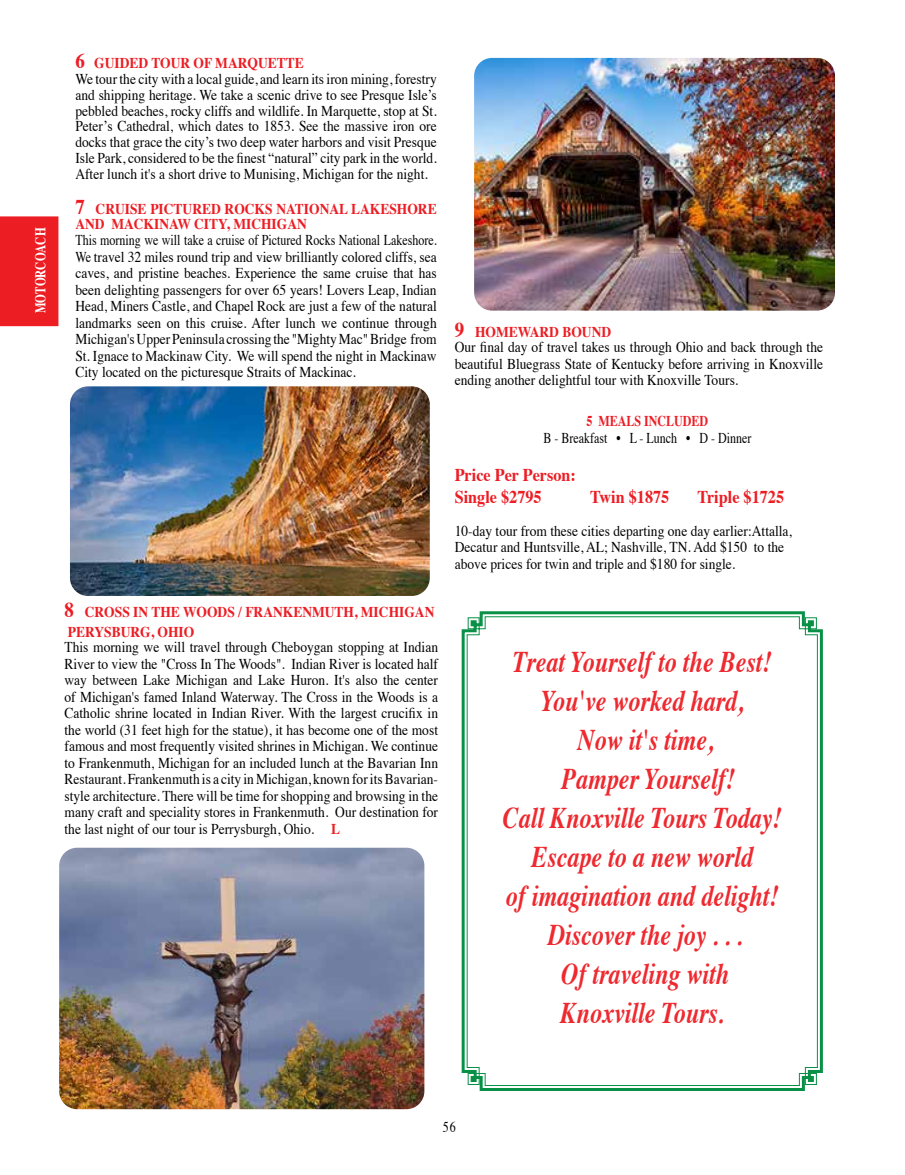
<style>
.page{position:relative;width:905px;height:1175px;background:#fff}
.page>*{position:absolute;margin:0;border:0;box-sizing:border-box;transform-origin:0 0}
.t1{font:italic 700 30px/39px "Times";color:#ee292f;text-align:center;scale:.8 1}
.t2{font:700 18px/21.6px "Times";color:#ed1d24;scale:.9 1}
.t3{font:15px/16.5px "Times";color:#000;scale:.9 1}
.t4{font:15px/16.5px "Times";color:#000;text-align:justify;scale:.8 1}
.t5{font:700 15px/15px "Times";color:#ed1d24;scale:.9 1}
.t6{font:700 15px "Times";color:#ed1d24;scale:.8 1}
.t7{font:700 15px "Times";color:#fff;scale:.75 1}
.s1{font-weight:700;font-size:21px;color:#ed1d24}
.s2{font-weight:700;color:#ed1d24}
.s3{font-size:21px}
</style>
<div class="page">
<svg style="left:461px;top:611px;width:362px;height:480px"></svg>
<svg style="left:466px;top:616px;width:352px;height:470px"></svg>
<img style="left:59px;top:847px;width:365px;height:262px">
<img style="left:70px;top:386px;width:360px;height:210px">
<div style="left:0;top:217px;width:58px;height:109px;background:#ed1d24"></div>
<img style="left:474px;top:58px;width:361px;height:252px">
<p class="t7" style="left:34px;top:313px;width:115px;rotate:-90deg">MOTORCOACH</p>
<p class="t3" style="left:75px;top:57px;width:403px;line-height:15.8px"><span class="s1">6</span> <span class="s2">GUIDED TOUR OF MARQUETTE<br></span>We tour the city with a local guide, and learn its iron mining, forestry and shipping heritage. We take a scenic drive to see Presque Isle’s pebbled beaches, rocky cliffs and wildlife. In Marquette, stop at St.<br>Peter’s Cathedral, which dates to 1853. See the massive iron ore docks that grace the city’s two deep water harbors and visit Presque Isle Park, considered to be the finest “natural” city park in the world.<br>After lunch it's a short drive to Munising, Michigan for the night.</p>
<p class="t5" style="left:75px;top:202px;width:403px"><span class="s3">7</span> CRUISE PICTURED ROCKS NATIONAL LAKESHORE<br>AND MACKINAW CITY, MICHIGAN</p>
<p class="t4" style="left:75px;top:233px;width:453px">This morning we will take a cruise of Pictured Rocks National Lakeshore.<br>We travel 32 miles round trip and view brilliantly colored cliffs, sea caves, and pristine beaches. Experience the same cruise that has been delighting passengers for over 65 years! Lovers Leap, Indian Head, Miners Castle, and Chapel Rock are just a few of the natural landmarks seen on this cruise. After lunch we continue through Michigan's Upper Peninsula crossing the "Mighty Mac" Bridge from St. Ignace to Mackinaw City. We will spend the night in Mackinaw City located on the picturesque Straits of Mackinac.</p>
<p class="t5" style="left:65px;top:603px;width:412px;line-height:20.2px"><span class="s3">8</span> CROSS IN THE WOODS / FRANKENMUTH, MICHIGAN<br>PERYSBURG, OHIO</p>
<p class="t3" style="left:65px;top:640px;width:416px;text-align:justify">This morning we will travel through Cheboygan stopping at Indian River to view the "Cross In The Woods". Indian River is located half way between Lake Michigan and Lake Huron. It's also the center of Michigan's famed Inland Waterway. The Cross in the Woods is a Catholic shrine located in Indian River. With the largest crucifix in the world (31 feet high for the statue), it has become one of the most famous and most frequently visited shrines in Michigan. We continue to Frankenmuth, Michigan for an included lunch at the Bavarian Inn Restaurant. Frankenmuth is a city in Michigan, known for its Bavarian&shy;style architecture. There will be time for shopping and browsing in the many craft and speciality stores in Frankenmuth. Our destination for the last night of our tour is Perrysburgh, Ohio. <span class="s2">L</span></p>
<p class="t3" style="left:454px;top:326px;width:411px;line-height:15px"><span class="s1">9</span> <span class="s2">HOMEWARD BOUND<br></span>Our final day of travel takes us through Ohio and back through the</p>
<p class="t3" style="left:454px;top:357px;width:411px">beautiful Bluegrass State of Kentucky before arriving in Knoxville ending another delightful tour with Knoxville Tours.</p>
<p class="t6" style="left:586px;top:415px;width:154px">5 MEALS INCLUDED</p>
<p class="t4" style="left:543px;top:431px;width:261px">B - Breakfast • L - Lunch • D - Dinner</p>
<p class="t2" style="left:454px;top:465px;width:136px">Price Per Person:<br>Single $2795</p>
<p class="t2" style="left:590px;top:487px;width:90px">Twin $1875</p>
<p class="t2" style="left:697px;top:487px;width:98px">Triple $1725</p>
<p class="t3" style="left:454px;top:523px;width:376px">10-day tour from these cities departing one day earlier:Attalla,<br>Decatur and Huntsville, AL; Nashville, TN. Add $150 to the above prices for twin and triple and $180 for single.</p>
<h1 class="t1" style="left:502px;top:645px;width:350px">Treat Yourself to the Best!<br>You've worked hard,<br>Now it's time,<br>Pamper Yourself!<br>Call Knoxville Tours Today!<br>Escape to a new world<br>of imagination and delight!<br>Discover the joy . . .<br>Of traveling with<br>Knoxville Tours.</h1>
<p class="t4" style="left:443px;top:1120px;width:18px">56</p>
</div>
